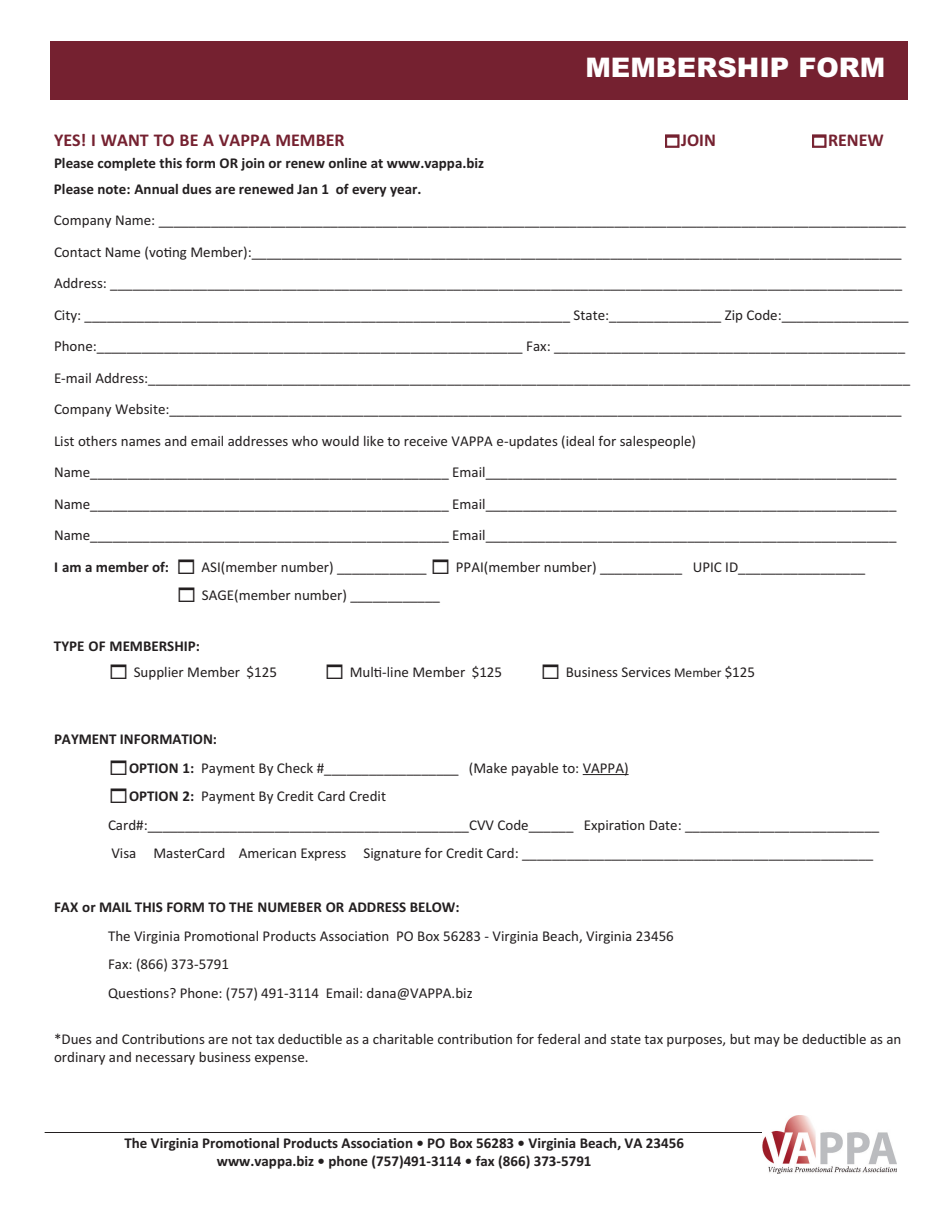
<style>
.page{position:relative;width:945px;height:1215px;background:#fff}
.page>*{position:absolute;margin:0;border:0;box-sizing:border-box;transform-origin:0 0}
.t1{font:900 27px "Arial";color:#fff}
.t2{font:700 18px "Calibri";color:#752130}
.t3{font:15px/31.5px "Calibri";color:#231f20}
.t4{font:700 15px/18px "Calibri";color:#231f20;text-align:center}
.s1{font-size:13.5px}
.s2{font-weight:700}
</style>
<div class="page">
<div style="left:51px;top:41px;width:857px;height:58px;background:#752130"></div>
<hr style="left:45px;top:1132px;width:797px;height:1px;background:#231f20">
<img style="left:763px;top:1116px;width:133px;height:57px">
<hr style="left:583px;top:774px;width:46px;height:1px;background:#231f20">
<h1 class="t1" style="left:585px;top:52px;width:301px">MEMBERSHIP FORM</h1>
<p class="t2" style="left:54px;top:129px;width:292px">YES! I WANT TO BE A VAPPA MEMBER</p>
<p class="t2" style="left:681px;top:129px;width:36px">JOIN</p>
<p class="t2" style="left:828px;top:129px;width:57px">RENEW</p>
<p class="t4" style="left:54px;top:150px;width:432px;line-height:25.5px;text-align:left">Please complete this form OR join or renew online at www.vappa.biz<br>Please note: Annual dues are renewed Jan 1 of every year.</p>
<p class="t3" style="left:54px;top:204px;width:858px">Company Name: ____________________________________________________________________________________________________ Contact Name (voting Member):_______________________________________________________________________________________ Address: __________________________________________________________________________________________________________ City: _________________________________________________________________ State:_______________ Zip Code:_________________ Phone:_________________________________________________________ Fax: _______________________________________________ E-mail Address:______________________________________________________________________________________________________ Company Website:__________________________________________________________________________________________________ List others names and email addresses who would like to receive VAPPA e-updates (ideal for salespeople)<br>Name________________________________________________ Email_______________________________________________________ Name________________________________________________ Email_______________________________________________________ Name________________________________________________ Email_______________________________________________________</p>
<p class="t4" style="left:54px;top:558px;width:117px">I am a member of:</p>
<p class="t3" style="left:202px;top:551px;width:227px">ASI(member number) ____________</p>
<p class="t3" style="left:456px;top:551px;width:411px">PPAI(member number) ___________ UPIC ID_________________</p>
<p class="t3" style="left:202px;top:579px;width:240px">SAGE(member number) ____________</p>
<p class="t4" style="left:54px;top:637px;width:147px">TYPE OF MEMBERSHIP:</p>
<p class="t3" style="left:134px;top:656px;width:145px">Supplier Member $125</p>
<p class="t3" style="left:350px;top:656px;width:154px">Multi-line Member $125</p>
<p class="t3" style="left:566px;top:656px;width:191px">Business Services <span class="s1">Member</span> $125</p>
<p class="t4" style="left:54px;top:730px;width:165px">PAYMENT INFORMATION:</p>
<p class="t3" style="left:129px;top:752px;width:501px"><span class="s2">OPTION 1:</span> Payment By Check #__________________ (Make payable to: VAPPA)</p>
<p class="t3" style="left:129px;top:780px;width:259px"><span class="s2">OPTION 2:</span> Payment By Credit Card Credit</p>
<p class="t3" style="left:108px;top:809px;width:773px">Card#:___________________________________________CVV Code______ Expiration Date: __________________________</p>
<p class="t3" style="left:111px;top:837px;width:763px">Visa MasterCard American Express Signature for Credit Card: _______________________________________________</p>
<p class="t4" style="left:54px;top:898px;width:407px">FAX or MAIL THIS FORM TO THE NUMEBER OR ADDRESS BELOW:</p>
<p class="t3" style="left:108px;top:921px;width:567px;line-height:28.5px">The Virginia Promotional Products Association PO Box 56283 - Virginia Beach, Virginia 23456<br>Fax: (866) 373-5791<br>Questions? Phone: (757) 491-3114 Email: dana@VAPPA.biz</p>
<p class="t3" style="left:54px;top:1030px;width:849px;line-height:18px">*Dues and Contributions are not tax deductible as a charitable contribution for federal and state tax purposes, but may be deductible as an ordinary and necessary business expense.</p>
<p class="t4" style="left:125px;top:1134px;width:561px">The Virginia Promotional Products Association • PO Box 56283 • Virginia Beach, VA 23456 www.vappa.biz • phone (757)491-3114 • fax (866) 373-5791</p>
</div>
